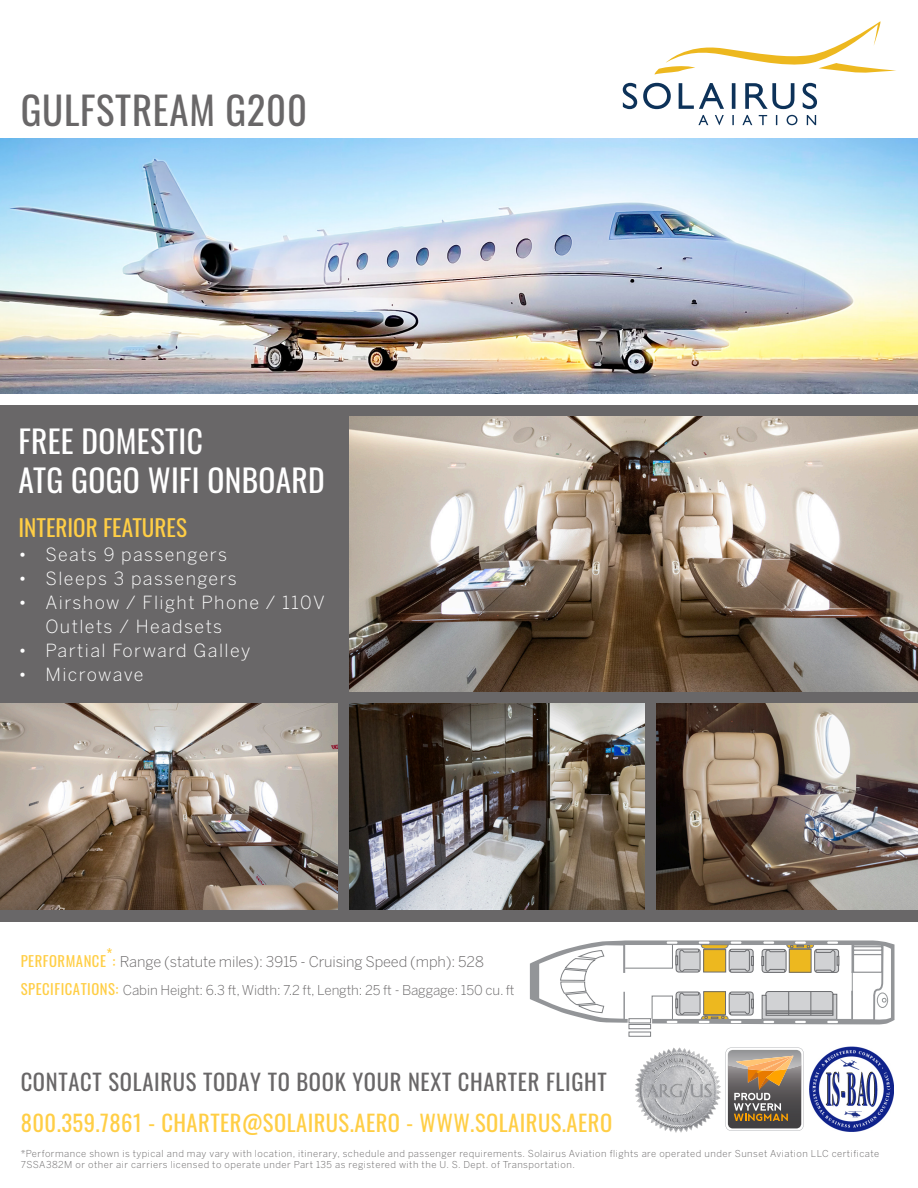
<style>
.page{position:relative;width:918px;height:1188px;background:#fff}
.page>*{position:absolute;margin:0;border:0;box-sizing:border-box;transform-origin:0 0}
.t1{font:38.85px "Oswald";letter-spacing:.02em;color:#696768}
.Paragraph{font:31.5px/39px "Oswald";letter-spacing:.01em;color:#fff}
.Paragraph-2{font:23.25px "Oswald";color:#ffce45}
.t2{font:22.65px/41px "Oswald";letter-spacing:.03em;color:#ffce45}
.t3{font:300 18px/24px "Benton Sans";letter-spacing:.08em;color:#fff}
.t4{font:300 14.7px "Benton Sans";letter-spacing:-.01em;color:#696768}
.t5{font:14.7px "Oswald";color:#ffce45}
.t6{font:300 13.5px "Benton Sans";letter-spacing:-.01em;color:#696768}
.Paragraph-3{font:300 9.6px "Benton Sans";letter-spacing:.05em;color:#696768}
.Paragraph-4{font:300 9.45px "Benton Sans";letter-spacing:.05em;color:#696768}
.s1{font-family:"Oswald";font-weight:400;font-size:14.7px;color:#ffce45}
.s2{font-family:"Oswald";font-weight:400;color:#ffce45}
.s3{color:#696768}
.s4{font-size:9.45px}
</style>
<div class="page">
<div style="left:0;top:405px;width:918px;height:516px;background:#696768"></div>
<img style="left:656px;top:703px;width:262px;height:206px">
<img style="left:0;top:139px;width:918px;height:255px">
<img style="left:0;top:703px;width:338px;height:206px">
<img style="left:350px;top:417px;width:568px;height:274px">
<img style="left:635px;top:1047px;width:86px;height:86px">
<svg style="left:726px;top:1048px;width:78px;height:83px;background:#978774"></svg>
<img style="left:809px;top:1047px;width:84px;height:84px">
<svg style="left:654px;top:21px;width:242px;height:54px"></svg>
<svg style="left:698px;top:115px;width:118px;height:10px"></svg>
<svg style="left:623px;top:83px;width:194px;height:26px"></svg>
<img style="left:350px;top:703px;width:295px;height:206px">
<svg style="left:530px;top:940px;width:365px;height:97px"></svg>
<p class="t1" style="left:21px;top:75px;width:288px">GULFSTREAM G200</p>
<p class="Paragraph" style="left:18px;top:419px;width:308px">FREE DOMESTIC<br>ATG GOGO WIFI ONBOARD</p>
<p class="Paragraph-2" style="left:18px;top:507px;width:170px">INTERIOR FEATURES</p>
<p class="t3" style="left:18px;top:542px;width:210px">• Seats 9 passengers</p>
<p class="t3" style="left:18px;top:566px;width:220px">• Sleeps 3 passengers</p>
<p class="t3" style="left:45px;top:590px;width:281px;text-indent:-27px">• Airshow / Flight Phone / 110V<br>Outlets / Headsets</p>
<p class="t3" style="left:18px;top:638px;width:233px">• Partial Forward Galley</p>
<p class="t3" style="left:18px;top:662px;width:126px">• Microwave</p>
<p class="t5" style="left:107px;top:941px;width:7px">*</p>
<p class="t6" style="left:21px;top:982px;width:496px"><span class="s1">SPECIFICATIONS:</span> Cabin Height: 6.3 ft,Width: 7.2 ft, Length: 25 ft - Baggage: 150 cu. ft</p>
<p class="t4" style="left:21px;top:953px;width:465px"><span class="s2">PERFORMANCE :</span> Range (statute miles): 3915 - Cruising Speed (mph): 528</p>
<p class="t2" style="left:21px;top:1059px;width:593px"><span class="s3">CONTACT SOLAIRUS TODAY TO BOOK YOUR NEXT CHARTER FLIGHT<br></span>800.359.7861 - CHARTER@SOLAIRUS.AERO - WWW.SOLAIRUS.AERO</p>
<p class="Paragraph-3" style="left:21px;top:1148px;width:860px">*Performance shown is typical and may vary with location, itinerary, schedule and passenger requirements. Solairus Aviation flights are operated under <span class="s4">Sunset Aviation LLC certificate</span></p>
<p class="Paragraph-4" style="left:21px;top:1159px;width:556px">7SSA382M or other air carriers licensed to operate under Part 135 as registered with the U. S. Dept. of Transportation.</p>
</div>
